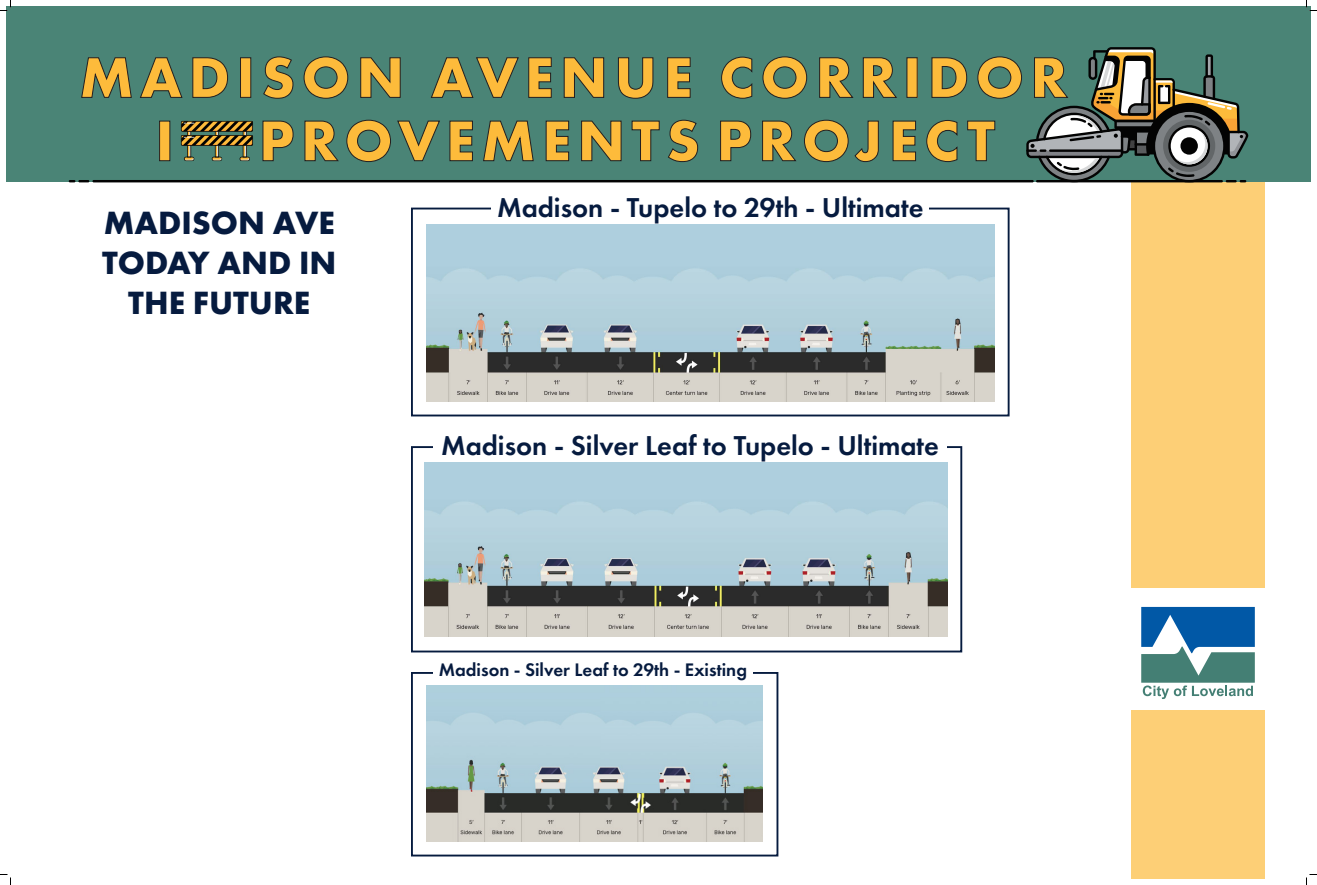
<style>
.page{position:relative;width:1317px;height:885px;background:#fff}
.page>*{position:absolute;margin:0;border:0;box-sizing:border-box;transform-origin:0 0}
.t1{font:700 59.4px "Futura PT";letter-spacing:.11em;color:#fdbb3b}
.t2{font:700 33.45px/40.1px "Futura PT";color:#061b3f;text-align:center}
.t3{font:600 28.35px "Futura PT";color:#061b3f}
.t4{font:600 18.85px "Futura PT";color:#061b3f}
</style>
<div class="page">
<div style="left:1131px;top:6px;width:134px;height:582px;background:#fdcf76"></div>
<div style="left:1131px;top:710px;width:134px;height:169px;background:#fdcf76"></div>
<div style="left:6px;top:6px;width:1305px;height:175px;background:#4a8476"></div>
<svg style="left:181px;top:121px;width:72px;height:40px"></svg>
<svg style="left:69px;top:180px;width:20px;height:2px"></svg>
<hr style="left:92px;top:180px;width:942px;height:2px;background:#030303">
<svg style="left:720px;top:120px;width:32px;height:42px"></svg>
<svg style="left:762px;top:119px;width:117px;height:43px"></svg>
<svg style="left:892px;top:120px;width:24px;height:42px"></svg>
<svg style="left:262px;top:120px;width:32px;height:42px"></svg>
<svg style="left:304px;top:120px;width:35px;height:42px"></svg>
<svg style="left:346px;top:119px;width:94px;height:43px"></svg>
<svg style="left:449px;top:120px;width:24px;height:42px"></svg>
<svg style="left:483px;top:120px;width:51px;height:42px"></svg>
<svg style="left:545px;top:120px;width:25px;height:42px"></svg>
<svg style="left:581px;top:120px;width:41px;height:42px"></svg>
<svg style="left:631px;top:120px;width:29px;height:42px"></svg>
<svg style="left:668px;top:119px;width:31px;height:43px"></svg>
<div style="left:159px;top:121px;width:11px;height:40px;border:1px solid #231f20"></div>
<svg style="left:81px;top:57px;width:51px;height:41px"></svg>
<svg style="left:140px;top:57px;width:43px;height:41px"></svg>
<svg style="left:192px;top:57px;width:36px;height:41px"></svg>
<div style="left:240px;top:57px;width:11px;height:41px;border:1px solid #231f20"></div>
<svg style="left:263px;top:56px;width:31px;height:43px"></svg>
<svg style="left:303px;top:56px;width:46px;height:43px"></svg>
<svg style="left:360px;top:57px;width:41px;height:41px"></svg>
<svg style="left:431px;top:57px;width:88px;height:41px"></svg>
<svg style="left:528px;top:57px;width:24px;height:41px"></svg>
<svg style="left:563px;top:57px;width:42px;height:41px"></svg>
<svg style="left:618px;top:57px;width:36px;height:42px"></svg>
<svg style="left:667px;top:57px;width:24px;height:41px"></svg>
<svg style="left:721px;top:56px;width:32px;height:43px"></svg>
<svg style="left:762px;top:56px;width:46px;height:43px"></svg>
<svg style="left:819px;top:57px;width:35px;height:41px"></svg>
<svg style="left:862px;top:57px;width:35px;height:41px"></svg>
<div style="left:906px;top:57px;width:12px;height:41px;border:1px solid #231f20"></div>
<svg style="left:926px;top:47px;width:322px;height:135px"></svg>
<svg style="left:1141px;top:607px;width:114px;height:92px"></svg>
<div style="left:411px;top:208px;width:599px;height:208px;border:2px solid #061b3f"></div>
<img style="left:426px;top:225px;width:569px;height:177px">
<div style="left:491px;top:195px;width:438px;height:22px;background:#fff"></div>
<div style="left:411px;top:446px;width:551px;height:206px;border:2px solid #061b3f"></div>
<img style="left:425px;top:462px;width:523px;height:175px">
<div style="left:433px;top:433px;width:514px;height:22px;background:#fff"></div>
<div style="left:411px;top:672px;width:367px;height:185px;border:2px solid #061b3f"></div>
<img style="left:427px;top:686px;width:336px;height:155px">
<div style="left:433px;top:662px;width:320px;height:19px;background:#fff"></div>
<svg style="left:0;top:0;width:11px;height:11px"></svg>
<svg style="left:0;top:874px;width:11px;height:11px"></svg>
<svg style="left:1306px;top:0;width:11px;height:11px"></svg>
<svg style="left:1306px;top:874px;width:11px;height:11px"></svg>
<p class="t1" style="left:79px;top:39px;width:990px">MADISON AVENUE CORRIDOR</p>
<p class="t1" style="left:155px;top:103px;width:20px">I</p>
<p class="t1" style="left:259px;top:103px;width:738px">PROVEMENTS PROJECT</p>
<p class="t2" style="left:102px;top:202px;width:236px">MADISON AVE<br>TODAY AND IN<br>THE FUTURE</p>
<p class="t3" style="left:497px;top:189px;width:428px">Madison - Tupelo to 29th - Ultimate</p>
<p class="t3" style="left:441px;top:428px;width:500px">Madison - Silver Leaf to Tupelo - Ultimate</p>
<p class="t4" style="left:439px;top:658px;width:310px">Madison - Silver Leaf to 29th - Existing</p>
</div>
